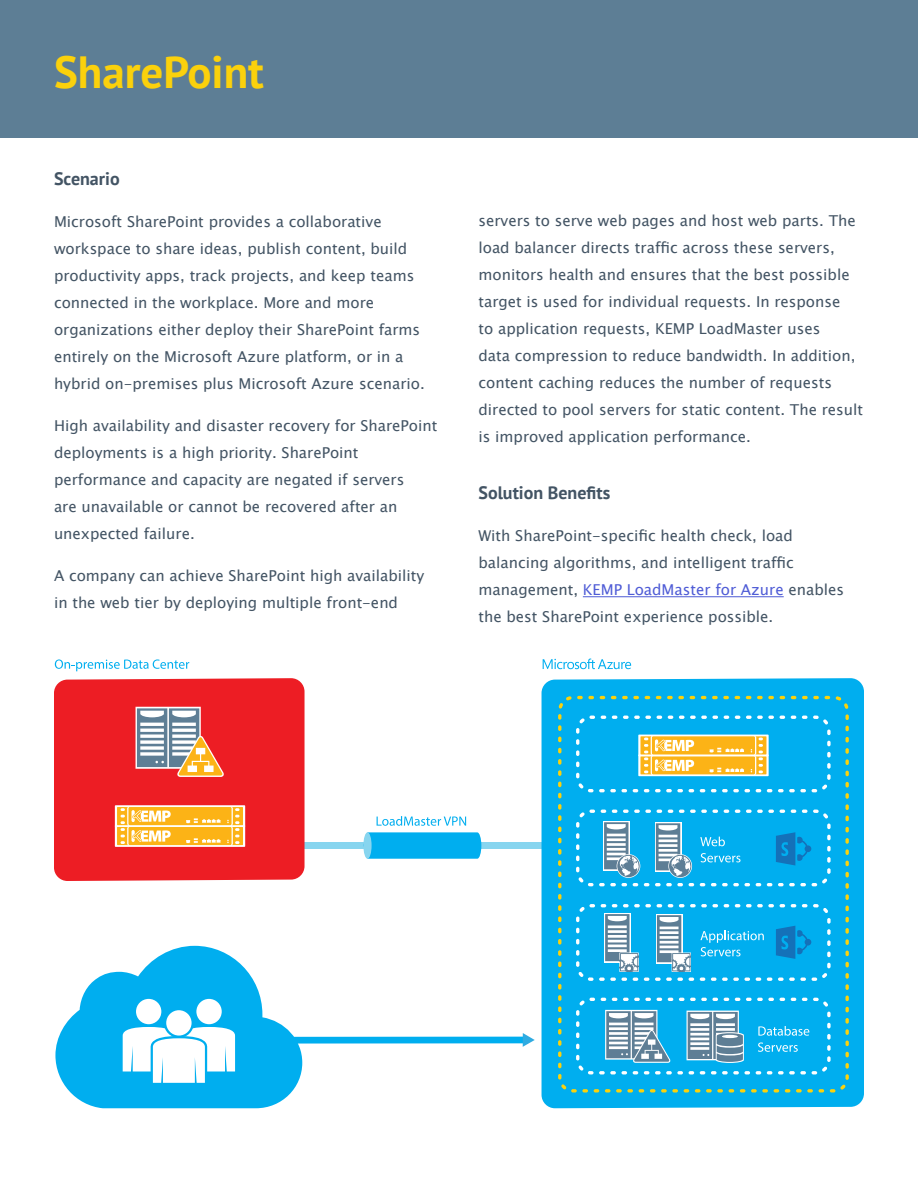
<style>
.page{position:relative;width:918px;height:1188px;background:#fff}
.page>*{position:absolute;margin:0;border:0;box-sizing:border-box;transform-origin:0 0}
.t1{font:700 45px "PT Sans";color:#fbd10c}
.t2{font:700 18px "PT Sans";color:#435464}
.t3{font:15px/27px "Lucida Sans Unicode";color:#435464}
.s1{color:#4f5cd6}
</style>
<div class="page">
<div style="left:0;top:0;width:918px;height:138px;background:#5d7e95"></div>
<hr style="left:583px;top:596px;width:201px;height:1px;background:#4f5cd6">
<div style="left:274px;top:842px;width:291px;height:7px;background:#87d5ef"></div>
<svg style="left:369px;top:832px;width:112px;height:27px;background:#07b0ef"></svg>
<div style="left:363px;top:832px;width:9px;height:27px;background:#87d5ef;border-radius:50%"></div>
<svg style="left:377px;top:816px;width:89px;height:10px"></svg>
<svg style="left:55px;top:659px;width:134px;height:12px"></svg>
<div style="left:54px;top:678px;width:251px;height:203px;background:#ed1d24"></div>
<div style="left:542px;top:678px;width:322px;height:430px;background:#00aeef"></div>
<svg style="left:136px;top:707px;width:88px;height:70px"></svg>
<div style="left:115px;top:825px;width:130px;height:22px;background:linear-gradient(to bottom,#feffff,#fefcf5)"></div>
<div style="left:115px;top:805px;width:130px;height:22px;background:#fff"></div>
<svg style="left:117px;top:807px;width:126px;height:38px;background:#fcc54d"></svg>
<svg style="left:543px;top:659px;width:88px;height:10px"></svg>
<svg style="left:55px;top:946px;width:247px;height:162px"></svg>
<div style="left:164px;top:1008px;width:30px;height:30px;background:#00aeef;border-radius:50%"></div>
<div style="left:166px;top:1010px;width:26px;height:26px;background:#fff;border-radius:50%"></div>
<svg style="left:558px;top:696px;width:291px;height:397px;background:#0cafe4"></svg>
<svg style="left:576px;top:716px;width:255px;height:76px;background:#51b9c8"></svg>
<div style="left:274px;top:1037px;width:250px;height:7px;background:#00aeef"></div>
<svg style="left:523px;top:1033px;width:12px;height:14px"></svg>
<svg style="left:576px;top:810px;width:255px;height:76px;background:#29b1e7"></svg>
<svg style="left:576px;top:904px;width:255px;height:77px;background:#2cb3e7"></svg>
<svg style="left:576px;top:998px;width:255px;height:76px;background:#3cb3e1"></svg>
<h1 class="t1" style="left:54px;top:42px;width:211px">SharePoint</h1>
<p class="t2" style="left:54px;top:167px;width:67px">Scenario</p>
<p class="t3" style="left:54px;top:208px;width:372px">Microsoft SharePoint provides a collaborative workspace to share ideas, publish content, build productivity apps, track projects, and keep teams connected in the workplace. More and more organizations either deploy their SharePoint farms entirely on the Microsoft Azure platform, or in a hybrid on-premises plus Microsoft Azure scenario.</p>
<p class="t3" style="left:54px;top:412px;width:385px">High availability and disaster recovery for SharePoint deployments is a high priority. SharePoint performance and capacity are negated if servers<br>are unavailable or cannot be recovered after an unexpected failure.</p>
<p class="t3" style="left:54px;top:562px;width:372px">A company can achieve SharePoint high availability in the web tier by deploying multiple front-end</p>
<p class="t3" style="left:478px;top:207px;width:386px">servers to serve web pages and host web parts. The load balancer directs traffic across these servers, monitors health and ensures that the best possible target is used for individual requests. In response<br>to application requests, KEMP LoadMaster uses<br>data compression to reduce bandwidth. In addition, content caching reduces the number of requests directed to pool servers for static content. The result is improved application performance.</p>
<p class="t2" style="left:478px;top:481px;width:133px">Solution Benefits</p>
<p class="t3" style="left:478px;top:522px;width:367px">With SharePoint-specific health check, load balancing algorithms, and intelligent traffic management, <span class="s1">KEMP LoadMaster for Azure</span> enables the best SharePoint experience possible.</p>
</div>
